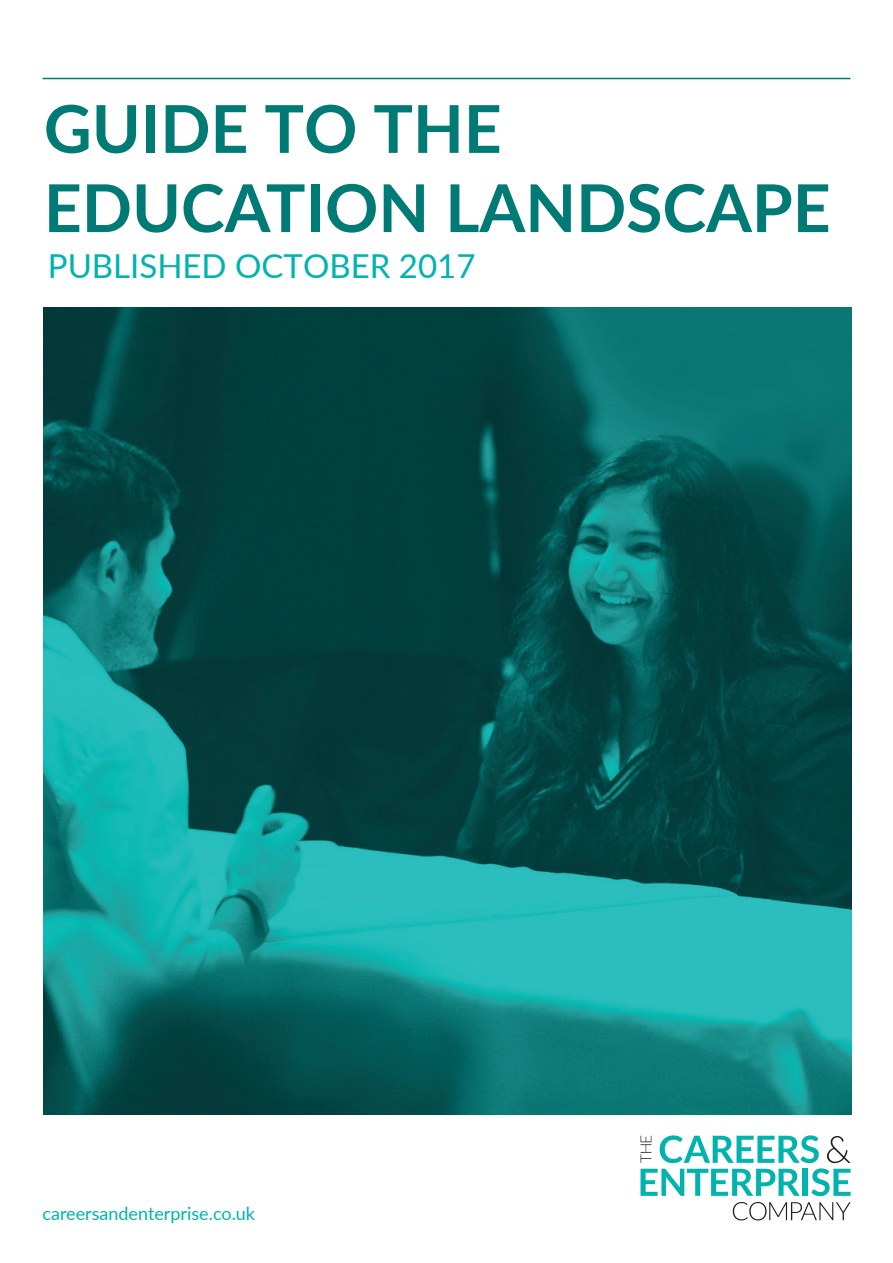
<style>
.page{position:relative;width:893px;height:1263px;background:#fff}
.page>*{position:absolute;margin:0;border:0;box-sizing:border-box;transform-origin:0 0}
.t1{font:700 66px/79.2px "Lato";color:#007a75}
.t2{font:33px "Lato";color:#00b3ad}
.t3{font:18px "Lato";color:#00b3ac}
</style>
<div class="page">
<hr style="left:43px;top:78px;width:807px;height:1px;background:#007a75">
<img style="left:43px;top:307px;width:808px;height:807px">
<svg style="left:640px;top:1135px;width:210px;height:61px"></svg>
<svg style="left:733px;top:1202px;width:117px;height:18px"></svg>
<p class="t1" style="left:44px;top:86px;width:788px">GUIDE TO THE<br>EDUCATION LANDSCAPE</p>
<p class="t2" style="left:48px;top:243px;width:429px">PUBLISHED OCTOBER 2017</p>
<p class="t3" style="left:43px;top:1201px;width:214px">careersandenterprise.co.uk</p>
</div>
